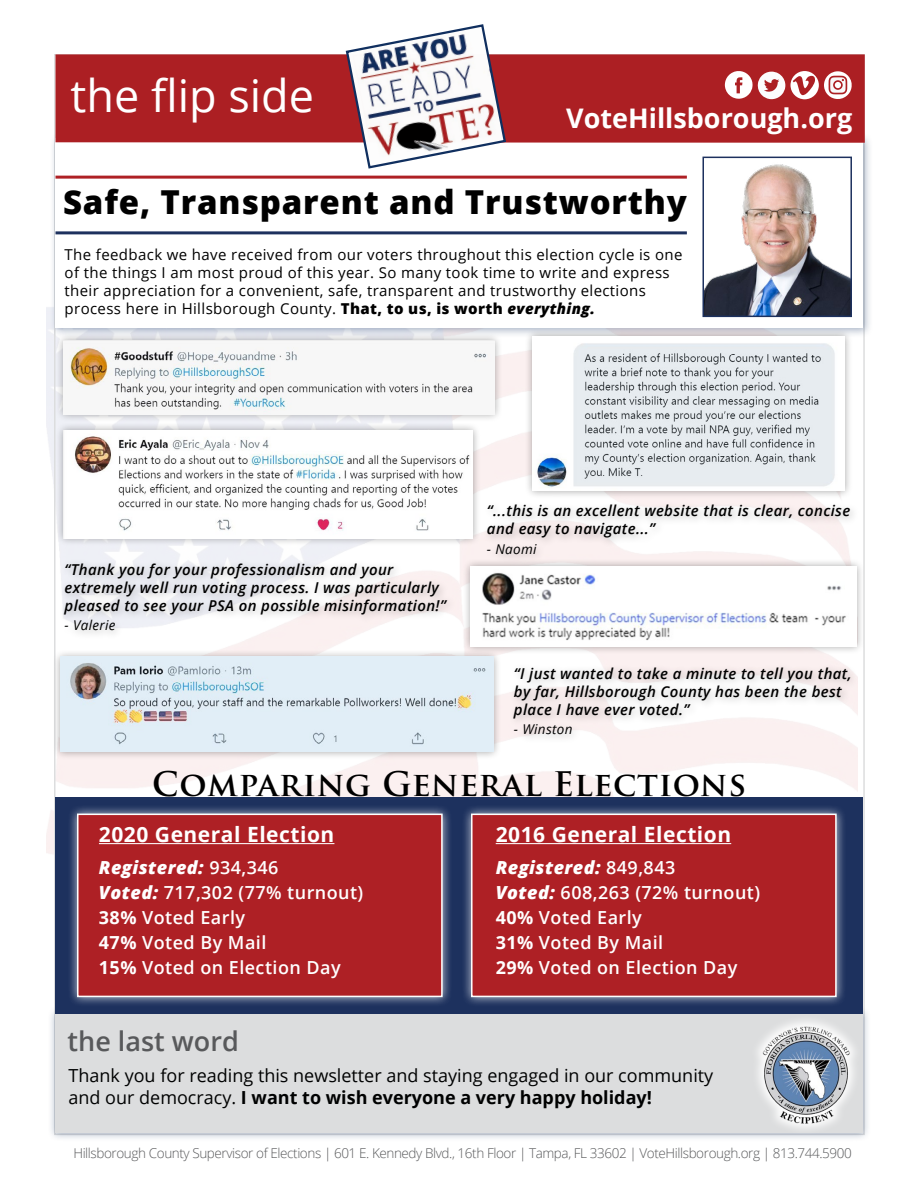
<style>
.page{position:relative;width:918px;height:1188px;background:#fff}
.page>*{position:absolute;margin:0;border:0;box-sizing:border-box;transform-origin:0 0}
.t1{font:45px "Open Sans";color:#fff}
.t2{font:800 33px "Open Sans";letter-spacing:.025em;color:#000}
.t3{font:700 33px "Trajan Pro";letter-spacing:.025em;color:#000}
.t4{font:700 27px "Open Sans";color:#fff}
.t5{font:600 27px "Open Sans";color:#58595b}
.t6{font:700 21px "Open Sans";letter-spacing:.025em;color:#fff}
.t7{font:600 18px/24.9px "Open Sans";letter-spacing:.025em;color:#fff}
.t8{font:18px/21.6px "Open Sans";color:#000101}
.t9{font:italic 600 15px/18px "Open Sans";letter-spacing:.025em;color:#000}
.t10{font:15px/18px "Open Sans";letter-spacing:.025em;color:#000}
.t11{font:300 13.5px "Open Sans";letter-spacing:-.03em;color:#58595b}
.t12{font:italic 13.5px "Open Sans";letter-spacing:.025em;color:#000}
.s1{font-weight:800}
.s2{font-weight:800;font-style:italic}
.s3{font-weight:700}
</style>
<div class="page">
<div style="left:49px;top:132px;width:825px;height:206px;background:#102f5f;opacity:.35"></div>
<div style="left:56px;top:138px;width:807px;height:190px;background:#fff"></div>
<div style="left:56px;top:54px;width:809px;height:89px;background:#ac1f23"></div>
<svg style="left:344px;top:24px;width:163px;height:145px"></svg>
<svg style="left:725px;top:71px;width:60px;height:28px"></svg>
<svg style="left:791px;top:71px;width:61px;height:28px"></svg>
<div style="left:47px;top:1005px;width:825px;height:136px;background:#102f5f;opacity:.35"></div>
<div style="left:56px;top:1013px;width:807px;height:120px;background:#dcddde"></div>
<div style="left:751px;top:1014px;width:110px;height:121px;background:linear-gradient(to right,#dfe0e0,#dfdfe0)"></div>
<img style="left:755px;top:1023px;width:101px;height:103px">
<img style="left:705px;top:164px;width:144px;height:150px">
<div style="left:702px;top:157px;width:150px;height:160px;border:2px solid #1d315e"></div>
<hr style="left:56px;top:176px;width:631px;height:3px;background:#ae2025">
<hr style="left:56px;top:231px;width:631px;height:3px;background:#1d315e">
<div style="left:56px;top:797px;width:807px;height:216px;background:#1d315e"></div>
<div style="left:68px;top:804px;width:384px;height:203px;background:#fff;opacity:.75"></div>
<div style="left:77px;top:814px;width:366px;height:183px;background:#ae2025;border:2px solid #fff"></div>
<div style="left:462px;top:804px;width:384px;height:203px;background:#fff;opacity:.75"></div>
<div style="left:471px;top:814px;width:366px;height:183px;background:#ae2025;border:2px solid #fff"></div>
<hr style="left:99px;top:843px;width:235px;height:1px;background:#fff">
<hr style="left:496px;top:843px;width:235px;height:1px;background:#fff">
<div style="left:55px;top:333px;width:447px;height:89px;background:#000;opacity:.35"></div>
<img style="left:63px;top:341px;width:432px;height:73px">
<div style="left:56px;top:422px;width:425px;height:124px;background:#000;opacity:.35"></div>
<img style="left:63px;top:430px;width:409px;height:108px">
<div style="left:525px;top:328px;width:327px;height:171px;background:#000;opacity:.35"></div>
<img style="left:533px;top:336px;width:311px;height:154px">
<div style="left:52px;top:649px;width:450px;height:111px;background:#000;opacity:.35"></div>
<img style="left:60px;top:657px;width:433px;height:95px">
<div style="left:463px;top:558px;width:402px;height:97px;background:#000;opacity:.35"></div>
<img style="left:471px;top:566px;width:386px;height:81px">
<div style="left:59px;top:558px;width:398px;height:82px;background:#000;opacity:.25"></div>
<div style="left:508px;top:662px;width:352px;height:82px;background:#000;opacity:.25"></div>
<div style="left:482px;top:499px;width:377px;height:65px;background:#000;opacity:.25"></div>
<h1 class="t1" style="left:71px;top:65px;width:245px">the flip side</h1>
<h3 class="t4" style="left:566px;top:99px;width:288px">VoteHillsborough.org</h3>
<h2 class="t2" style="left:63px;top:177px;width:625px">Safe, Transparent and Trustworthy</h2>
<p class="t10" style="left:65px;top:245px;width:619px">The feedback we have received from our voters throughout this election cycle is one of the things I am most proud of this year. So many took time to write and express their appreciation for a convenient, safe, transparent and trustworthy elections process here in Hillsborough County. <span class="s1">That, to us, is worth</span> <span class="s2">everything.</span></p>
<p class="t9" style="left:65px;top:560px;width:383px">“Thank you for your professionalism and your extremely well run voting process. I was particularly pleased to see your PSA on possible misinformation!”</p>
<p class="t12" style="left:65px;top:616px;width:52px">- Valerie</p>
<p class="t9" style="left:487px;top:502px;width:365px">“...this is an excellent website that is clear, concise and easy to navigate...”</p>
<p class="t12" style="left:487px;top:540px;width:51px">- Naomi</p>
<p class="t9" style="left:514px;top:664px;width:339px">“I just wanted to take a minute to tell you that, by far, Hillsborough County has been the best place I have ever voted.”</p>
<p class="t12" style="left:514px;top:720px;width:60px">- Winston</p>
<h2 class="t3" style="left:152px;top:764px;width:596px">Comparing General Elections</h2>
<h3 class="t6" style="left:99px;top:820px;width:237px">2020 General Election</h3>
<p class="t7" style="left:99px;top:855px;width:266px"><span class="s2">Registered:</span> 934,346<br><span class="s2">Voted:</span> 717,302 (77% turnout)<br><span class="s3">38%</span> Voted Early<br><span class="s3">47%</span> Voted By Mail<br><span class="s3">15%</span> Voted on Election Day</p>
<h3 class="t6" style="left:496px;top:820px;width:237px">2016 General Election</h3>
<p class="t7" style="left:496px;top:855px;width:266px"><span class="s2">Registered:</span> 849,843<br><span class="s2">Voted:</span> 608,263 (72% turnout)<br><span class="s3">40%</span> Voted Early<br><span class="s3">31%</span> Voted By Mail<br><span class="s3">29%</span> Voted on Election Day</p>
<h3 class="t5" style="left:68px;top:1023px;width:173px">the last word</h3>
<p class="t8" style="left:68px;top:1064px;width:646px">Thank you for reading this newsletter and staying engaged in our community and our democracy. <span class="s3">I want to wish everyone a very happy holiday!</span></p>
<p class="t11" style="left:73px;top:1144px;width:780px">Hillsborough County Supervisor of Elections | 601 E. Kennedy Blvd., 16th Floor | Tampa, FL 33602 | VoteHillsborough.org | 813.744.5900</p>
</div>
